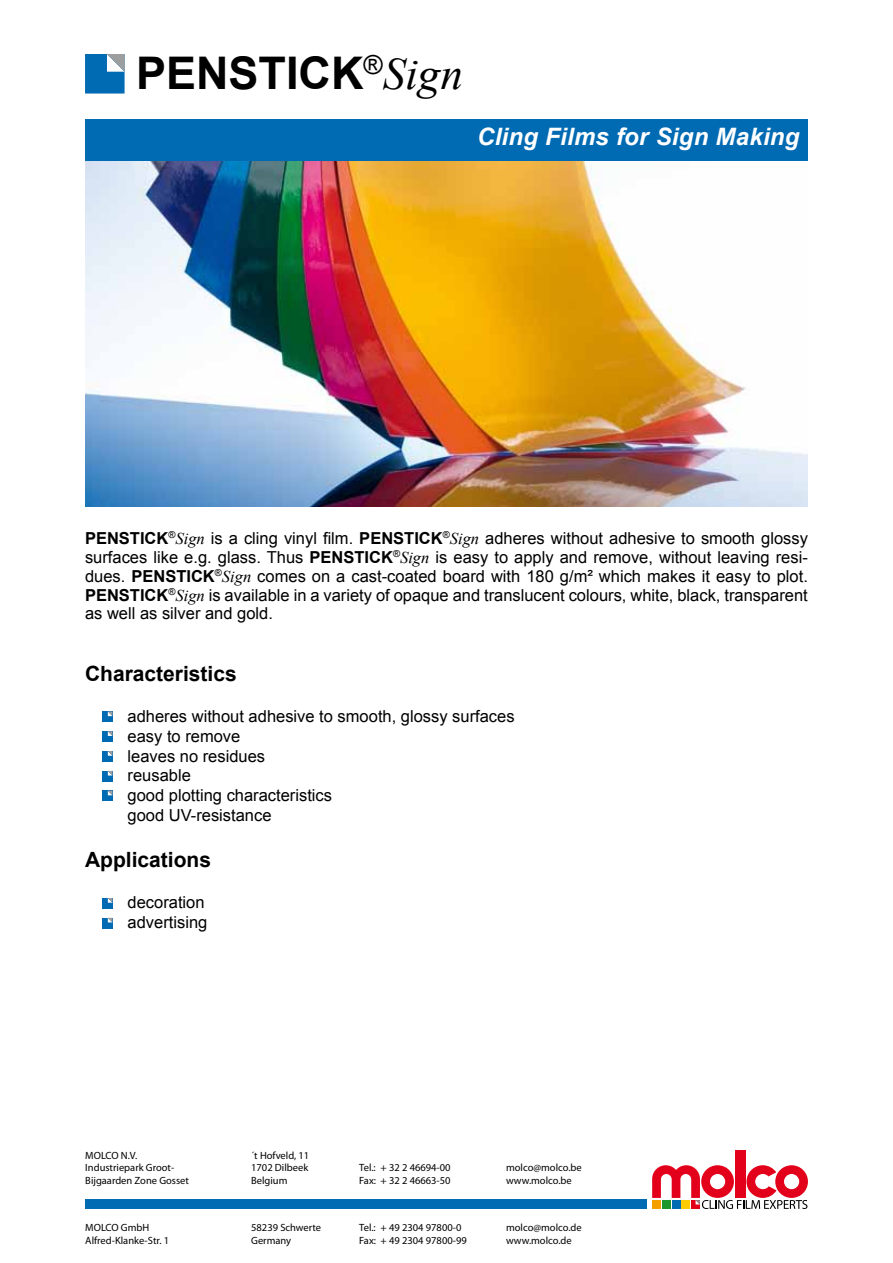
<style>
.page{position:relative;width:893px;height:1263px;background:#fff}
.page>*{position:absolute;margin:0;border:0;box-sizing:border-box;transform-origin:0 0}
.t1{font:700 45px "Arial";color:#000}
.t2{font:italic 700 24px "Arial";letter-spacing:.01em;color:#fff}
.t3{font:700 21px "Arial";color:#000}
.t4{font:16.5px/19.8px "Arial";color:#000}
.t5{font:10.5px/12.6px "Myriad Pro";color:#000}
.s1{font-family:"Times New Roman";font-weight:400;font-style:italic}
.s2{font-weight:700}
.s3{font-family:"Times New Roman";font-style:italic}
</style>
<div class="page">
<div style="left:85px;top:54px;width:40px;height:40px;background:#006ab3"></div>
<svg style="left:107px;top:54px;width:18px;height:18px"></svg>
<div style="left:735px;top:1150px;width:10px;height:48px;background:#e2001a"></div>
<svg style="left:652px;top:1165px;width:156px;height:44px"></svg>
<div style="left:85px;top:1200px;width:561px;height:9px;background:#006ab3"></div>
<img style="left:85px;top:161px;width:723px;height:346px">
<div style="left:102px;top:711px;width:10px;height:11px;background:#006ab3"></div>
<svg style="left:108px;top:711px;width:4px;height:5px"></svg>
<div style="left:102px;top:731px;width:10px;height:11px;background:#006ab3"></div>
<svg style="left:108px;top:731px;width:4px;height:5px"></svg>
<div style="left:102px;top:751px;width:10px;height:10px;background:#006ab3"></div>
<svg style="left:108px;top:751px;width:4px;height:5px"></svg>
<div style="left:102px;top:771px;width:10px;height:10px;background:#006ab3"></div>
<svg style="left:108px;top:771px;width:4px;height:4px"></svg>
<div style="left:102px;top:791px;width:10px;height:10px;background:#006ab3"></div>
<svg style="left:108px;top:791px;width:4px;height:4px"></svg>
<div style="left:102px;top:898px;width:10px;height:10px;background:#006ab3"></div>
<svg style="left:108px;top:898px;width:4px;height:5px"></svg>
<div style="left:102px;top:918px;width:10px;height:10px;background:#006ab3"></div>
<svg style="left:108px;top:918px;width:4px;height:4px"></svg>
<div style="left:85px;top:119px;width:723px;height:42px;background:#006ab3"></div>
<h1 class="t1" style="left:136px;top:43px;width:328px">PENSTICK<sup>®</sup><span class="s1">Sign</span></h1>
<h2 class="t2" style="left:477px;top:121px;width:324px">Cling Films for Sign Making</h2>
<p class="t4" style="left:85px;top:528px;width:724px;line-height:19px;text-align:justify"><span class="s2">PENSTICK</span><sup>®</sup><span class="s3">Sign</span> is a cling vinyl film. <span class="s2">PENSTICK</span><sup>®</sup><span class="s3">Sign</span> adheres without adhesive to smooth glossy surfaces like e.g. glass. Thus <span class="s2">PENSTICK</span><sup>®</sup><span class="s3">Sign</span> is easy to apply and remove, without leaving resi&shy;dues. <span class="s2">PENSTICK</span><sup>®</sup><span class="s3">Sign</span> comes on a cast-coated board with 180 g/m² which makes it easy to plot.<br><span class="s2">PENSTICK</span><sup>®</sup><span class="s3">Sign</span> is available in a variety of opaque and translucent colours, white, black, transparent as well as silver and gold.</p>
<p class="t3" style="left:85px;top:660px;width:153px">Characteristics</p>
<p class="t4" style="left:128px;top:706px;width:389px">adheres without adhesive to smooth, glossy surfaces easy to remove<br>leaves no residues<br>reusable<br>good plotting characteristics<br>good UV-resistance</p>
<p class="t3" style="left:85px;top:846px;width:128px">Applications</p>
<p class="t4" style="left:128px;top:893px;width:81px">decoration advertising</p>
<p class="t5" style="left:85px;top:1148px;width:105px">MOLCO N.V.<br>Industriepark Groot-<br>Bijgaarden Zone Gosset</p>
<p class="t5" style="left:251px;top:1148px;width:60px;text-align:justify">´t Hofveld, 11<br>1702 Dilbeek Belgium</p>
<p class="t5" style="left:85px;top:1221px;width:85px">MOLCO GmbH<br>Alfred-Klanke-Str. 1</p>
<p class="t5" style="left:251px;top:1221px;width:72px">58239 Schwerte<br>Germany</p>
<p class="t5" style="left:359px;top:1161px;width:93px">Tel.: + 32 2 46694-00<br>Fax: + 32 2 46663-50</p>
<p class="t5" style="left:506px;top:1161px;width:77px">molco@molco.be www.molco.be</p>
<p class="t5" style="left:359px;top:1221px;width:109px">Tel.: + 49 2304 97800-0<br>Fax: + 49 2304 97800-99</p>
<p class="t5" style="left:506px;top:1221px;width:77px">molco@molco.de www.molco.de</p>
</div>
